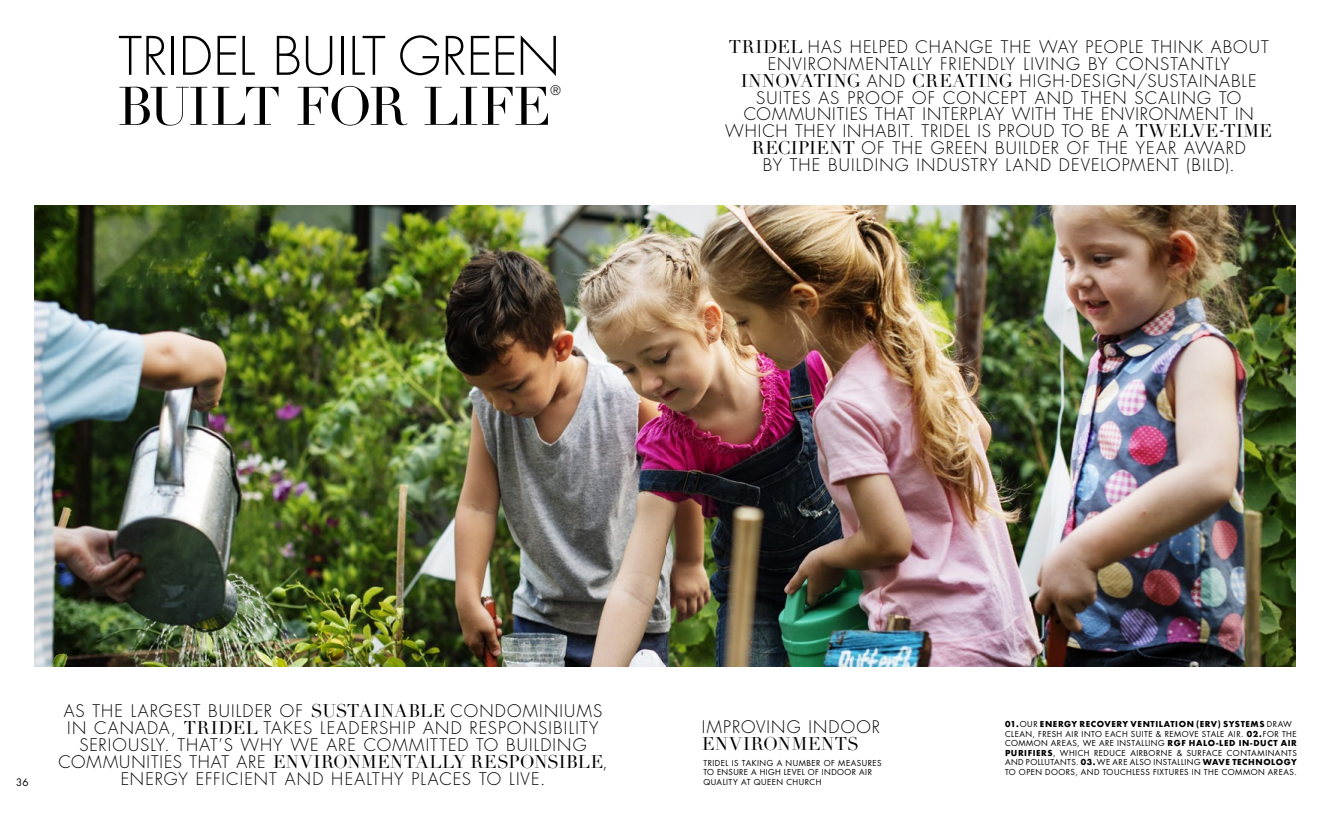
<style>
.page{position:relative;width:1332px;height:821px;background:#fff}
.page>*{position:absolute;margin:0;border:0;box-sizing:border-box;transform-origin:0 0}
.t1{font:53.3px "Didot";letter-spacing:-.04em;color:#000}
.t2{font:300 51.6px "Futura";letter-spacing:.005em;color:#000}
.t3{font:18px "Didot";letter-spacing:.02em;color:#000}
.t4{font:300 16.9px/16.9px "Futura";letter-spacing:.065em;color:#000;text-align:center}
.t5{font:300 12.9px "Futura";color:#000}
.t6{font:10px "Futura";color:#000}
.t7{font:8px/9.6px "Futura";letter-spacing:.06em;color:#000;text-align:justify}
.s1{font-family:"Didot";font-weight:400;font-size:18px}
.s2{font-family:"Futura";font-weight:300;font-size:16.9px}
.s3{font-weight:700}
.s4{color:#fff}
</style>
<div class="page">
<img style="left:34px;top:205px;width:1262px;height:462px">
<h2 class="t2" style="left:119px;top:23px;width:443px">TRIDEL BUILT GREEN</h2>
<h1 class="t1" style="left:118px;top:74px;width:435px">BUILT FOR LIFE</h1>
<p class="t5" style="left:550px;top:82px;width:12px">®</p>
<p class="t4" style="left:725px;top:39px;width:549px"><span class="s1">TRIDEL</span> HAS HELPED CHANGE THE WAY PEOPLE THINK ABOUT ENVIRONMENTALLY FRIENDLY LIVING BY CONSTANTLY <span class="s1">INNOVATING</span> AND <span class="s1">CREATING</span> HIGH-DESIGN/SUSTAINABLE SUITES AS PROOF OF CONCEPT AND THEN SCALING TO COMMUNITIES THAT INTERPLAY WITH THE ENVIRONMENT IN WHICH THEY INHABIT. TRIDEL IS PROUD TO BE A <span class="s1">TWELVE-TIME RECIPIENT</span> OF THE GREEN BUILDER OF THE YEAR AWARD<br>BY THE BUILDING INDUSTRY LAND DEVELOPMENT (BILD).</p>
<p class="t6" style="left:16px;top:775px;width:14px">36</p>
<p class="t4" style="left:64px;top:703px;width:540px">AS THE LARGEST BUILDER OF <span class="s1">SUSTAINABLE</span> CONDOMINIUMS<br>IN CANADA, <span class="s1">TRIDEL</span> TAKES LEADERSHIP AND RESPONSIBILITY<br>SERIOUSLY. THAT’S WHY WE ARE COMMITTED TO BUILDING</p>
<p class="t3" style="left:58px;top:751px;width:551px"><span class="s2">COMMUNITIES THAT ARE</span> ENVIRONMENTALLY RESPONSIBLE<span class="s2">,</span></p>
<p class="t4" style="left:121px;top:770px;width:426px">ENERGY EFFICIENT AND HEALTHY PLACES TO LIVE.</p>
<p class="t4" style="left:702px;top:719px;width:180px">IMPROVING INDOOR</p>
<p class="t3" style="left:702px;top:733px;width:159px">ENVIRONMENTS</p>
<p class="t7" style="left:703px;top:758px;width:180px;text-align:left">TRIDEL IS TAKING A NUMBER OF MEASURES<br>TO ENSURE A HIGH LEVEL OF INDOOR AIR<br>QUALITY AT QUEEN CHURCH</p>
<p class="t7" style="left:1005px;top:719px;width:293px"><span class="s3">01.</span>OUR <span class="s3">ENERGY RECOVERY VENTILATION (ERV) SYSTEMS</span> DRAW<span class="s4">S </span>CLEAN, FRESH AIR INTO EACH SUITE &amp; REMOVE STALE AIR. <span class="s3">02.</span> FOR THE COMMON AREAS, WE ARE INSTALLING <span class="s3">RGF HALO-LED IN-DUCT AIR PURIFIERS</span>, WHICH REDUCE AIRBORNE &amp; SURFACE CONTAMINANTS AND POLLUTANTS. <span class="s3">03.</span>WE ARE ALSO INSTALLING <span class="s3">WAVE TECHNOLOGY </span>TO OPEN DOORS, AND TOUCHLESS FIXTURES IN THE COMMON AREAS.</p>
</div>
